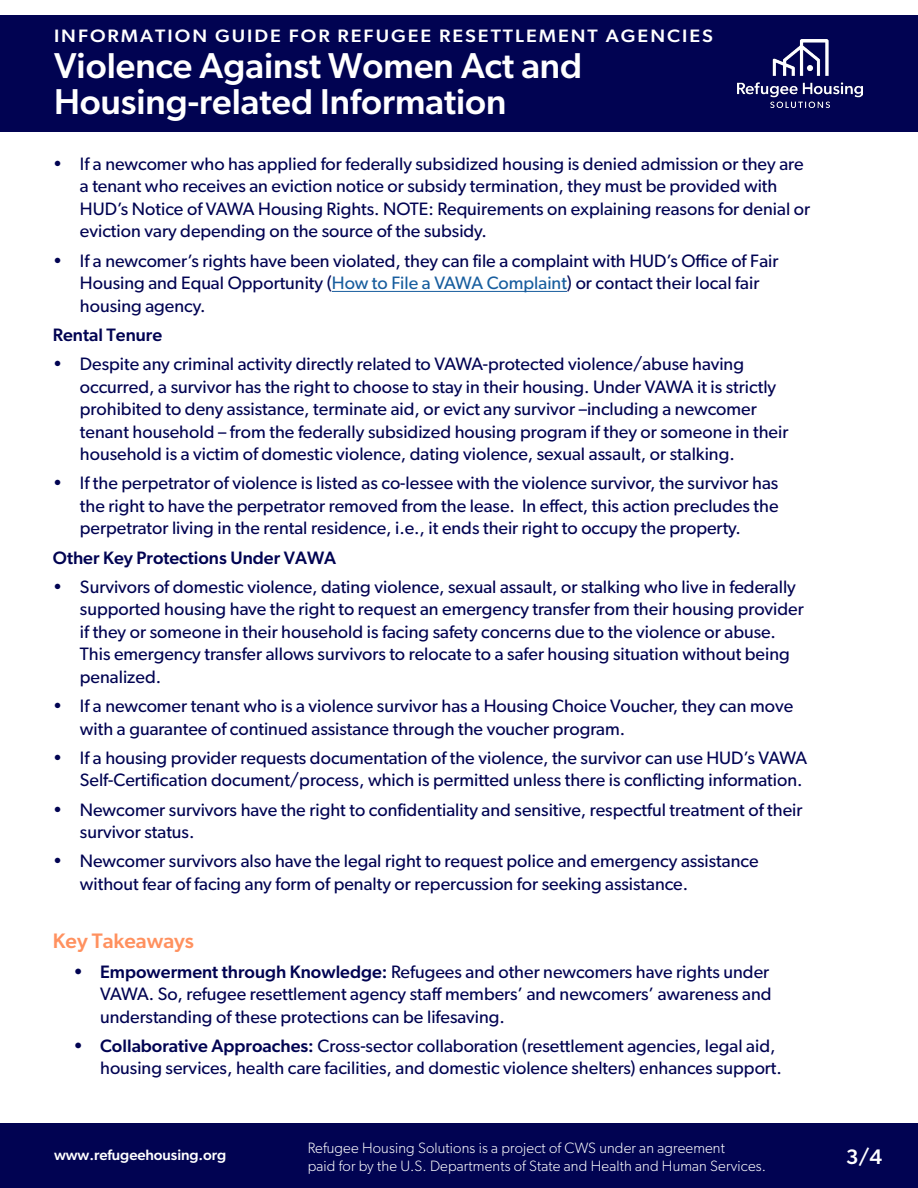
<style>
.page{position:relative;width:918px;height:1188px;background:#fff}
.page>*{position:absolute;margin:0;border:0;box-sizing:border-box;transform-origin:0 0}
.t1{font:500 36px/36px "Gibson";color:#fff}
.t2{font:500 21px "Gibson";color:#ff915f}
.t3{font:500 21px "Gibson";color:#fff}
.t4{font:18px/22.5px "Gibson";color:#010352}
.t5{font:500 18px "Gibson";letter-spacing:.1em;color:#fff;scale:1.1 1}
.t6{font:500 18px "Gibson";color:#010352}
.t7{font:300 15px "Gibson";letter-spacing:.01em;color:#fff}
.t8{font:500 15px "Gibson";letter-spacing:-.005em;color:#fff}
.s1{color:#175d9e}
.s2{font-weight:500}
</style>
<div class="page">
<hr style="left:332px;top:291px;width:235px;height:1px;background:#175d9e">
<div style="left:0;top:1123px;width:918px;height:65px;background:#010352"></div>
<div style="left:0;top:15px;width:918px;height:117px;background:#010352"></div>
<img style="left:738px;top:39px;width:125px;height:69px">
<p class="t5" style="left:54px;top:25px;width:600px">INFORMATION GUIDE FOR REFUGEE RESETTLEMENT AGENCIES</p>
<p class="t1" style="left:54px;top:47px;width:530px">Violence Against Women Act and<br>Housing-related Information</p>
<p class="t4" style="left:80px;top:152px;width:732px;text-indent:-27px">• If a newcomer who has applied for federally subsidized housing is denied admission or they are a tenant who receives an eviction notice or subsidy termination, they must be provided with HUD’s Notice of VAWA Housing Rights. NOTE: Requirements on explaining reasons for denial or eviction vary depending on the source of the subsidy.</p>
<p class="t4" style="left:80px;top:249px;width:700px;text-indent:-27px">• If a newcomer’s rights have been violated, they can file a complaint with HUD’s Office of Fair<br>Housing and Equal Opportunity (<span class="s1">How to File a VAWA Complaint</span>) or contact their local fair housing agency.</p>
<p class="t6" style="left:53px;top:324px;width:111px">Rental Tenure</p>
<p class="t4" style="left:80px;top:352px;width:710px;text-indent:-27px">• Despite any criminal activity directly related to VAWA-protected violence/abuse having occurred, a survivor has the right to choose to stay in their housing. Under VAWA it is strictly prohibited to deny assistance, terminate aid, or evict any survivor –including a newcomer tenant household – from the federally subsidized housing program if they or someone in their household is a victim of domestic violence, dating violence, sexual assault, or stalking.</p>
<p class="t4" style="left:80px;top:472px;width:700px;text-align:justify;text-indent:-27px">• If the perpetrator of violence is listed as co-lessee with the violence survivor, the survivor has the right to have the perpetrator removed from the lease. In effect, this action precludes the perpetrator living in the rental residence, i.e., it ends their right to occupy the property.</p>
<p class="t6" style="left:53px;top:547px;width:285px">Other Key Protections Under VAWA</p>
<p class="t4" style="left:80px;top:575px;width:725px;text-indent:-27px">• Survivors of domestic violence, dating violence, sexual assault, or stalking who live in federally supported housing have the right to request an emergency transfer from their housing provider if they or someone in their household is facing safety concerns due to the violence or abuse.<br>This emergency transfer allows survivors to relocate to a safer housing situation without being penalized.</p>
<p class="t4" style="left:80px;top:694px;width:715px;text-indent:-27px">• If a newcomer tenant who is a violence survivor has a Housing Choice Voucher, they can move with a guarantee of continued assistance through the voucher program.</p>
<p class="t4" style="left:53px;top:746px;width:756px;text-align:right">• If a housing provider requests documentation of the violence, the survivor can use HUD’s VAWA<br>Self-Certification document/process, which is permitted unless there is conflicting information.</p>
<p class="t4" style="left:80px;top:798px;width:724px;text-indent:-27px">• Newcomer survivors have the right to confidentiality and sensitive, respectful treatment of their survivor status.</p>
<p class="t4" style="left:80px;top:850px;width:680px;text-indent:-27px">• Newcomer survivors also have the legal right to request police and emergency assistance without fear of facing any form of penalty or repercussion for seeking assistance.</p>
<p class="t2" style="left:53px;top:929px;width:143px">Key Takeaways</p>
<p class="t4" style="left:100px;top:960px;width:673px;text-indent:-27px"><span class="s2">• Empowerment through Knowledge:</span> Refugees and other newcomers have rights under<br>VAWA. So, refugee resettlement agency staff members’ and newcomers’ awareness and understanding of these protections can be lifesaving.</p>
<p class="t4" style="left:100px;top:1034px;width:683px;text-indent:-27px"><span class="s2">• Collaborative Approaches:</span> Cross-sector collaboration (resettlement agencies, legal aid, housing services, health care facilities, and domestic violence shelters) enhances support.</p>
<p class="t7" style="left:308px;top:1138px;width:419px">Refugee Housing Solutions is a project of CWS under an agreement</p>
<p class="t7" style="left:308px;top:1156px;width:460px">paid for by the U.S. Departments of State and Health and Human Services.</p>
<p class="t8" style="left:54px;top:1145px;width:174px">www.refugeehousing.org</p>
<p class="t3" style="left:846px;top:1144px;width:38px">3/4</p>
</div>
